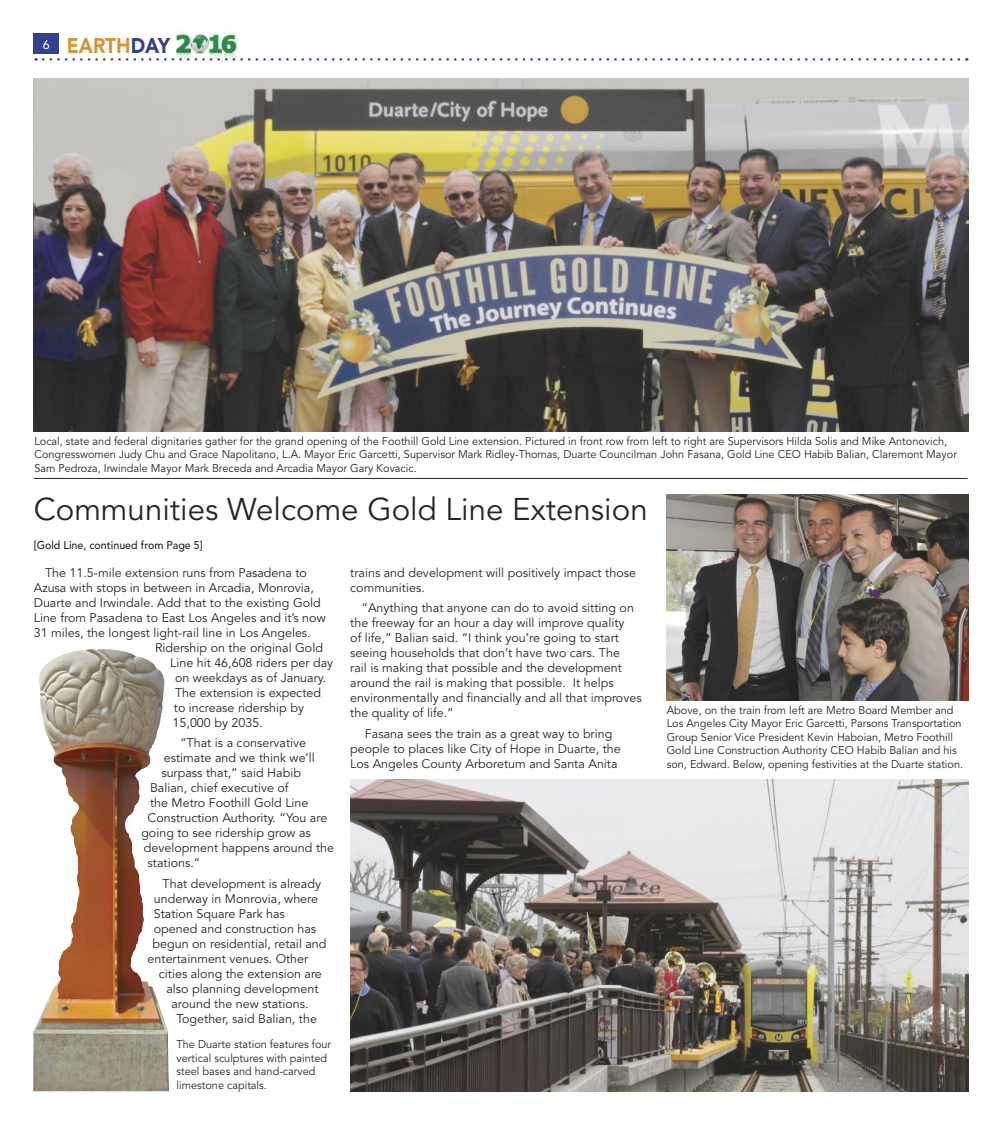
<style>
.page{position:relative;width:1002px;height:1125px;background:#fff}
.page>*{position:absolute;margin:0;border:0;box-sizing:border-box;transform-origin:0 0}
.t1{font:31.25px "Avenir";color:#272425}
.t2{font:900 21.25px "Avenir";color:#d2973c;scale:.9 1}
.t3{font:12.5px/15px "Avenir";color:#272425}
.t4{font:11.25px/13.5px "Avenir";color:#272425}
.t5{font:500 11.25px "Avenir";color:#272425;scale:.95 1}
.s1{color:#32428c}
</style>
<div class="page">
<img style="left:176px;top:33px;width:60px;height:25px">
<div style="left:34px;top:34px;width:25px;height:20px;background:#32428c"></div>
<svg style="left:43px;top:58px;width:924px;height:3px"></svg>
<img style="left:350px;top:780px;width:618px;height:311px">
<img style="left:666px;top:495px;width:302px;height:205px">
<img style="left:34px;top:79px;width:934px;height:352px">
<hr style="left:34px;top:478px;width:933px;height:1px;background:#272425">
<img style="left:33px;top:649px;width:136px;height:442px">
<h2 class="t2" style="left:43px;top:38px;width:143px"><sup>6</sup> EARTH<span class="s1">DAY</span></h2>
<p class="t4" style="left:34px;top:435px;width:923px">Local, state and federal dignitaries gather for the grand opening of the Foothill Gold Line extension. Pictured in front row from left to right are Supervisors Hilda Solis and Mike Antonovich,<br>Congresswomen Judy Chu and Grace Napolitano, L.A. Mayor Eric Garcetti, Supervisor Mark Ridley-Thomas, Duarte Councilman John Fasana, Gold Line CEO Habib Balian, Claremont Mayor<br>Sam Pedroza, Irwindale Mayor Mark Breceda and Arcadia Mayor Gary Kovacic.</p>
<h1 class="t1" style="left:34px;top:496px;width:615px">Communities Welcome Gold Line Extension</h1>
<p class="t5" style="left:34px;top:541px;width:179px">[Gold Line, continued from Page 5]</p>
<p class="t3" style="left:45px;top:566px;width:263px">The 11.5-mile extension runs from Pasadena to</p>
<p class="t3" style="left:34px;top:581px;width:281px">Azusa with stops in between in Arcadia, Monrovia,</p>
<p class="t3" style="left:34px;top:596px;width:288px">Duarte and Irwindale. Add that to the existing Gold</p>
<p class="t3" style="left:34px;top:611px;width:293px">Line from Pasadena to East Los Angeles and it’s now</p>
<p class="t3" style="left:34px;top:626px;width:278px">31 miles, the longest light-rail line in Los Angeles.</p>
<p class="t3" style="left:155px;top:641px;width:169px">Ridership on the original Gold</p>
<p class="t3" style="left:170px;top:656px;width:164px">Line hit 46,608 riders per day</p>
<p class="t3" style="left:175px;top:671px;width:153px">on weekdays as of January.</p>
<p class="t3" style="left:175px;top:686px;width:147px">The extension is expected</p>
<p class="t3" style="left:174px;top:701px;width:132px">to increase ridership by</p>
<p class="t3" style="left:172px;top:716px;width:92px">15,000 by 2035.</p>
<p class="t3" style="left:180px;top:737px;width:127px">“That is a conservative</p>
<p class="t3" style="left:164px;top:752px;width:152px">estimate and we think we’ll</p>
<p class="t3" style="left:161px;top:767px;width:141px">surpass that,” said Habib</p>
<p class="t3" style="left:150px;top:782px;width:140px">Balian, chief executive of</p>
<p class="t3" style="left:150px;top:797px;width:160px">the Metro Foothill Gold Line</p>
<p class="t3" style="left:148px;top:812px;width:181px">Construction Authority. “You are</p>
<p class="t3" style="left:141px;top:827px;width:171px">going to see ridership grow as</p>
<p class="t3" style="left:144px;top:842px;width:192px">development happens around the</p>
<p class="t3" style="left:148px;top:857px;width:54px">stations.”</p>
<p class="t3" style="left:162px;top:877px;width:160px">That development is already</p>
<p class="t3" style="left:154px;top:892px;width:166px">underway in Monrovia, where</p>
<p class="t3" style="left:154px;top:907px;width:133px">Station Square Park has</p>
<p class="t3" style="left:154px;top:922px;width:164px">opened and construction has</p>
<p class="t3" style="left:152px;top:937px;width:175px">begun on residential, retail and</p>
<p class="t3" style="left:148px;top:952px;width:162px">entertainment venues. Other</p>
<p class="t3" style="left:159px;top:967px;width:164px">cities along the extension are</p>
<p class="t3" style="left:166px;top:982px;width:154px">also planning development</p>
<p class="t3" style="left:171px;top:997px;width:139px">around the new stations.</p>
<p class="t3" style="left:176px;top:1012px;width:142px">Together, said Balian, the</p>
<p class="t4" style="left:176px;top:1039px;width:156px">The Duarte station features four vertical sculptures with painted steel bases and hand-carved limestone capitals.</p>
<p class="t3" style="left:350px;top:566px;width:287px">trains and development will positively impact those communities.</p>
<p class="t3" style="left:350px;top:602px;width:293px;text-indent:11px">“Anything that anyone can do to avoid sitting on the freeway for an hour a day will improve quality<br>of life,” Balian said. “I think you’re going to start seeing households that don’t have two cars. The<br>rail is making that possible and the development around the rail is making that possible. It helps environmentally and financially and all that improves the quality of life.”</p>
<p class="t3" style="left:350px;top:727px;width:272px;text-align:center">Fasana sees the train as a great way to bring people to places like City of Hope in Duarte, the<br>Los Angeles County Arboretum and Santa Anita</p>
<p class="t4" style="left:666px;top:705px;width:298px">Above, on the train from left are Metro Board Member and Los Angeles City Mayor Eric Garcetti, Parsons Transportation Group Senior Vice President Kevin Haboian, Metro Foothill Gold Line Construction Authority CEO Habib Balian and his son, Edward. Below, opening festivities at the Duarte station.</p>
</div>
